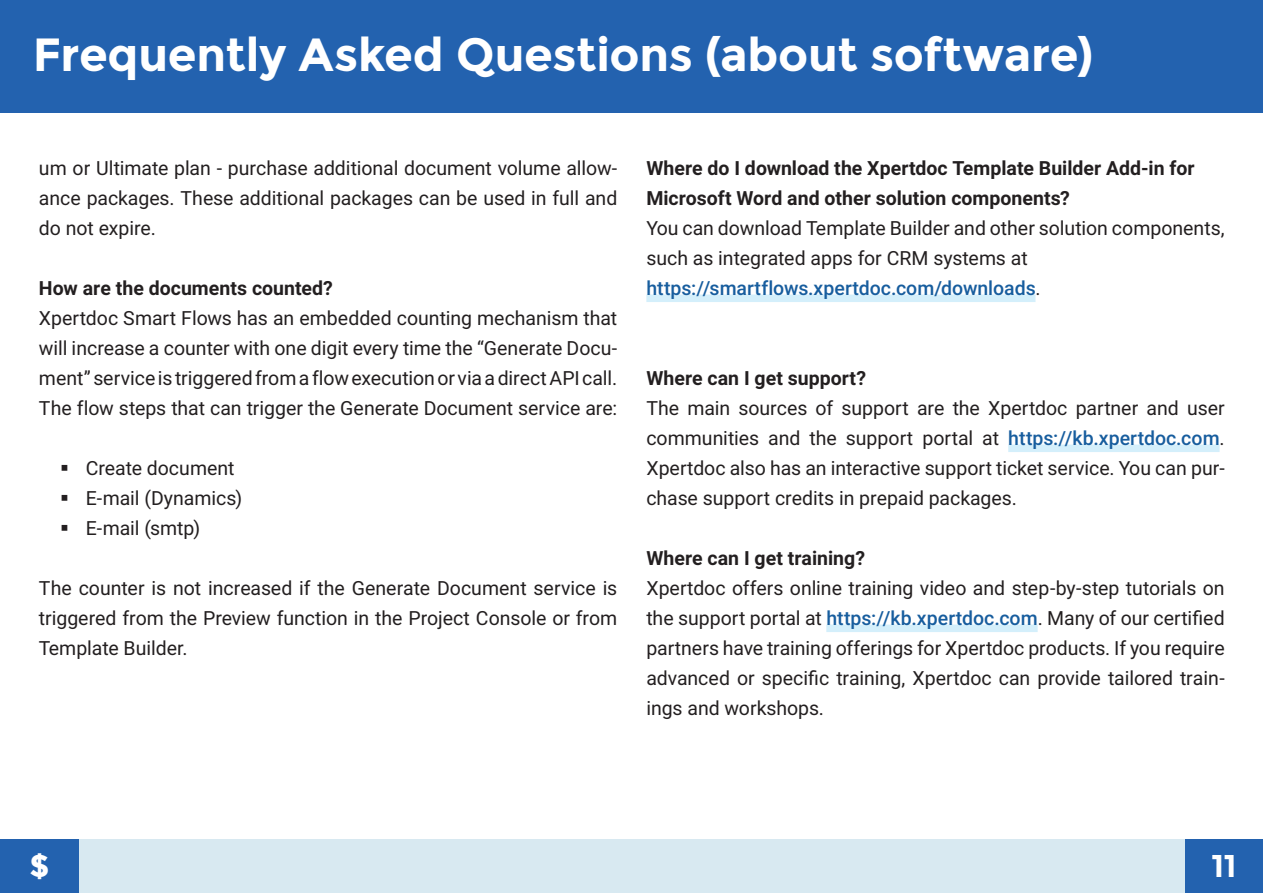
<style>
.page{position:relative;width:1263px;height:893px;background:#fff}
.page>*{position:absolute;margin:0;border:0;box-sizing:border-box;transform-origin:0 0}
.Slide_title{font:700 46.5px "Montserrat";letter-spacing:-.005em;color:#fff}
.t1{font:700 31.5px "Montserrat";color:#fff}
.Body_text__justified{font:19.5px/30px "Roboto";letter-spacing:-.005em;color:#231f20;text-align:justify}
.Body_text__justified-2{font:700 19.5px "Roboto";color:#231f20}
.Body_text__justified-3{font:500 19.5px "Roboto";color:#175d9e}
.s1{font-weight:400;color:#231f20}
.s2{font-weight:500;color:#175d9e}
</style>
<div class="page">
<div style="left:0;top:0;width:1263px;height:113px;background:#2362af"></div>
<div style="left:1184px;top:839px;width:79px;height:54px;background:#2362af"></div>
<div style="left:0;top:839px;width:79px;height:54px;background:#2362af"></div>
<div style="left:79px;top:839px;width:1105px;height:54px;background:#d8e9f1"></div>
<div style="left:646px;top:295px;width:389px;height:7px;background:#d4effb"></div>
<div style="left:1008px;top:445px;width:211px;height:7px;background:#d4effb"></div>
<div style="left:826px;top:625px;width:212px;height:7px;background:#d4effb"></div>
<p class="Slide_title" style="left:33px;top:26px;width:1062px">Frequently Asked Questions (about software)</p>
<p class="Body_text__justified" style="left:39px;top:153px;width:580px">um or Ultimate plan - purchase additional document volume allow&shy;ance packages. These additional packages can be used in full and do not expire.</p>
<p class="Body_text__justified-2" style="left:39px;top:275px;width:295px">How are the documents counted?</p>
<p class="Body_text__justified" style="left:39px;top:303px;width:580px">Xpertdoc Smart Flows has an embedded counting mechanism that will increase a counter with one digit every time the “Generate Docu&shy;ment” service is triggered from a flow execution or via a direct API call.<br>The flow steps that can trigger the Generate Document service are:</p>
<p class="Body_text__justified" style="left:86px;top:453px;width:150px">Create document</p>
<p class="Body_text__justified" style="left:86px;top:483px;width:158px">E-mail (Dynamics)</p>
<p class="Body_text__justified" style="left:86px;top:513px;width:116px">E-mail (smtp)</p>
<p class="Body_text__justified" style="left:39px;top:573px;width:580px">The counter is not increased if the Generate Document service is triggered from the Preview function in the Project Console or from Template Builder.</p>
<p class="Body_text__justified-2" style="left:646px;top:155px;width:550px">Where do I download the Xpertdoc Template Builder Add-in for</p>
<p class="Body_text__justified-2" style="left:646px;top:185px;width:425px">Microsoft Word and other solution components?</p>
<p class="Body_text__justified" style="left:646px;top:213px;width:580px">You can download Template Builder and other solution components, such as integrated apps for CRM systems at</p>
<p class="Body_text__justified-3" style="left:646px;top:275px;width:396px">https://smartflows.xpertdoc.com/downloads<span class="s1">.</span></p>
<p class="Body_text__justified-2" style="left:646px;top:365px;width:221px">Where can I get support?</p>
<p class="Body_text__justified" style="left:646px;top:393px;width:580px">The main sources of support are the Xpertdoc partner and user communities and the support portal at <span class="s2">https://kb.xpertdoc.com</span>.<br>Xpertdoc also has an interactive support ticket service. You can pur&shy;chase support credits in prepaid packages.</p>
<p class="Body_text__justified-2" style="left:646px;top:545px;width:220px">Where can I get training?</p>
<p class="Body_text__justified" style="left:646px;top:573px;width:580px">Xpertdoc offers online training video and step-by-step tutorials on the support portal at <span class="s2">https://kb.xpertdoc.com</span>. Many of our certified partners have training offerings for Xpertdoc products. If you require advanced or specific training, Xpertdoc can provide tailored train&shy;ings and workshops.</p>
<h2 class="t1" style="left:30px;top:847px;width:22px">$</h2>
<h2 class="t1" style="left:1211px;top:847px;width:27px">11</h2>
</div>
